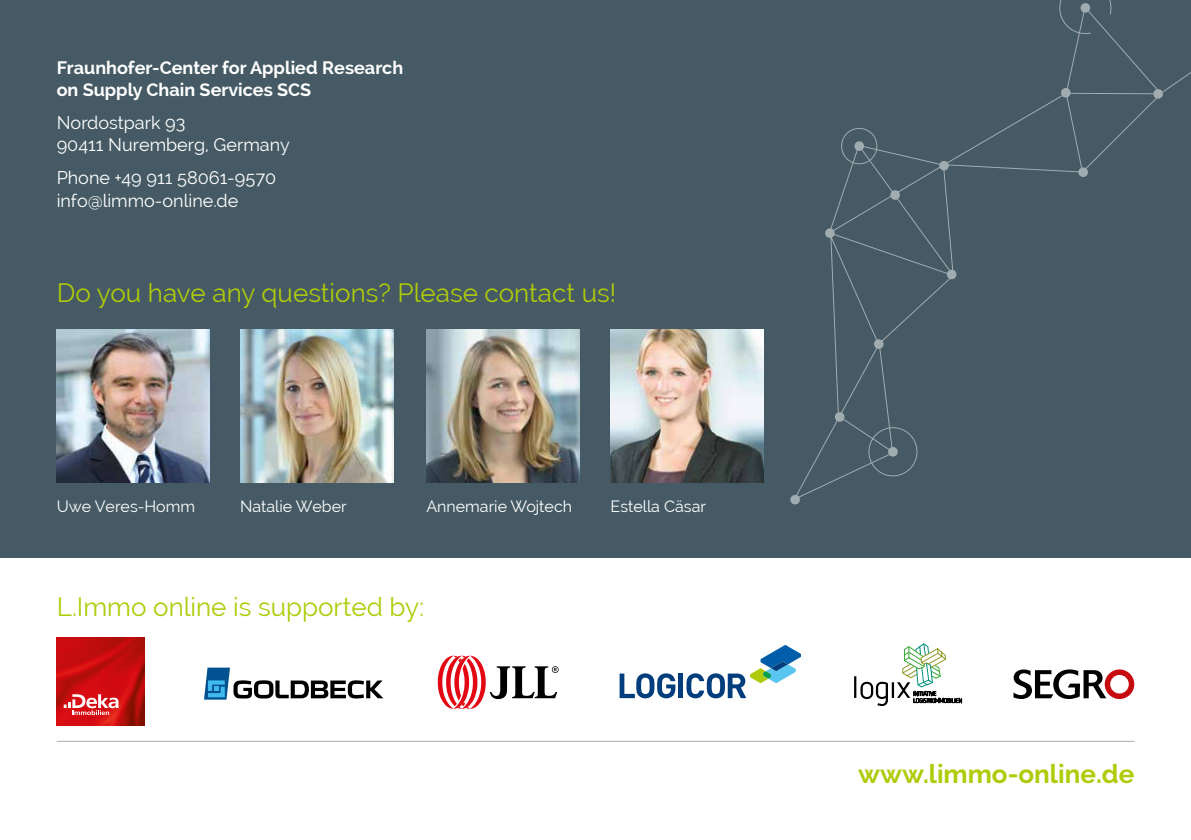
<style>
.page{position:relative;width:1191px;height:840px;background:#fff}
.page>*{position:absolute;margin:0;border:0;box-sizing:border-box;transform-origin:0 0}
.t1{font:26px "Raleway";color:#afcb08}
.t2{font:700 26px "Raleway";color:#afcb08}
.t3{font:18px/22px "Raleway";color:#fff}
.t4{font:700 18px/22px "Raleway";color:#fff}
.t5{font:16px "Raleway";color:#fff}
</style>
<div class="page">
<div style="left:0;top:0;width:1191px;height:557px;background:#455a64"></div>
<img style="left:57px;top:329px;width:153px;height:153px">
<img style="left:240px;top:329px;width:153px;height:153px">
<img style="left:426px;top:329px;width:153px;height:153px">
<img style="left:610px;top:329px;width:153px;height:153px">
<hr style="left:57px;top:740px;width:1077px;height:1px;background:#a7b1b5">
<svg style="left:797px;top:34px;width:394px;height:463px"></svg>
<svg style="left:790px;top:494px;width:10px;height:10px"></svg>
<svg style="left:834px;top:411px;width:11px;height:11px"></svg>
<svg style="left:873px;top:338px;width:11px;height:11px"></svg>
<svg style="left:824px;top:228px;width:11px;height:10px"></svg>
<svg style="left:946px;top:269px;width:11px;height:11px"></svg>
<svg style="left:938px;top:160px;width:11px;height:11px"></svg>
<svg style="left:889px;top:189px;width:11px;height:11px"></svg>
<svg style="left:1060px;top:87px;width:11px;height:11px"></svg>
<svg style="left:1152px;top:88px;width:11px;height:11px"></svg>
<svg style="left:1077px;top:167px;width:11px;height:10px"></svg>
<svg style="left:866px;top:424px;width:54px;height:55px"></svg>
<svg style="left:1059px;top:0;width:53px;height:34px"></svg>
<svg style="left:839px;top:126px;width:40px;height:40px"></svg>
<svg style="left:854px;top:643px;width:107px;height:62px"></svg>
<svg style="left:1013px;top:669px;width:121px;height:29px"></svg>
<svg style="left:438px;top:655px;width:120px;height:53px"></svg>
<svg style="left:204px;top:667px;width:179px;height:32px"></svg>
<div style="left:678px;top:673px;width:5px;height:24px;background:#003d7c"></div>
<svg style="left:619px;top:673px;width:56px;height:25px"></svg>
<svg style="left:686px;top:645px;width:115px;height:53px"></svg>
<img style="left:57px;top:637px;width:87px;height:88px">
<svg style="left:64px;top:693px;width:55px;height:21px"></svg>
<p class="t4" style="left:57px;top:56px;width:348px">Fraunhofer-Center for Applied Research on Supply Chain Services SCS</p>
<p class="t3" style="left:57px;top:112px;width:235px">Nordostpark 93<br>90411 Nuremberg, Germany</p>
<p class="t3" style="left:57px;top:167px;width:221px">Phone +49 911 58061-9570 info@limmo-online.de</p>
<h1 class="t1" style="left:57px;top:277px;width:561px">Do you have any questions? Please contact us!</h1>
<p class="t5" style="left:57px;top:496px;width:140px">Uwe Veres-Homm</p>
<p class="t5" style="left:240px;top:496px;width:108px">Natalie Weber</p>
<p class="t5" style="left:426px;top:496px;width:147px">Annemarie Wojtech</p>
<p class="t5" style="left:610px;top:496px;width:97px">Estella Cäsar</p>
<h1 class="t1" style="left:57px;top:591px;width:369px">L.Immo online is supported by:</h1>
<h1 class="t2" style="left:858px;top:758px;width:278px">www.limmo-online.de</h1>
</div>
